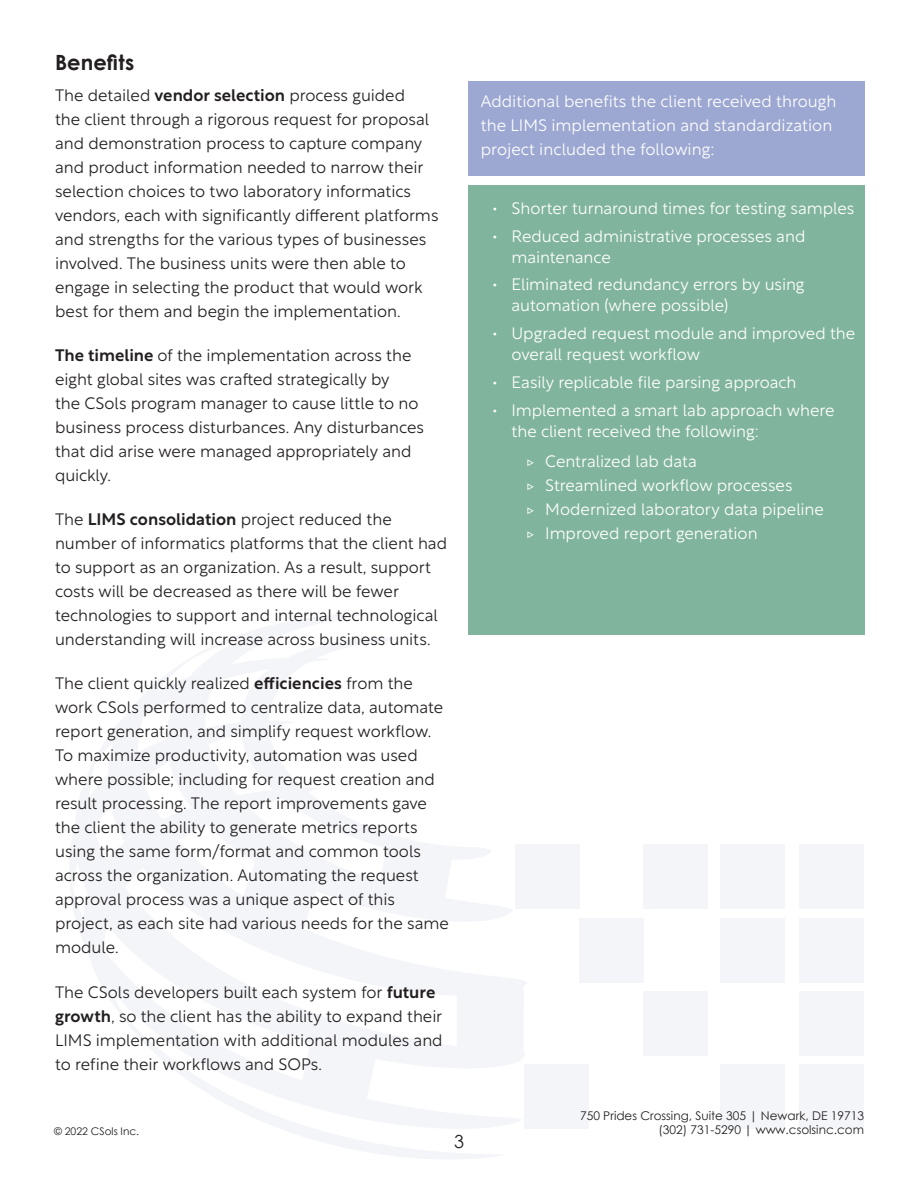
<style>
.page{position:relative;width:918px;height:1188px;background:#fff}
.page>*{position:absolute;margin:0;border:0;box-sizing:border-box;transform-origin:0 0}
.body1{font:700 21px "Century Gothic";letter-spacing:.005em;color:#231f20}
.t1{font:18px "Century Gothic";color:#231f20}
.body1-2{font:300 16.5px/24px "Rustica";letter-spacing:-.005em;color:#231f20}
.body1_white{font:300 16.5px/21px "Rustica";color:#fff}
.t2{font:12px "Century Gothic";color:#231f20}
.t3{font:10.5px "Century Gothic";color:#231f20}
.s1{font-weight:500}
</style>
<div class="page">
<div style="left:525px;top:1065px;width:64px;height:64px;background:#f3f5f9"></div>
<div style="left:800px;top:1065px;width:64px;height:64px;background:#f3f5f9"></div>
<div style="left:644px;top:991px;width:64px;height:65px;background:#f3f5f9"></div>
<div style="left:644px;top:845px;width:64px;height:64px;background:#f3f5f9"></div>
<div style="left:579px;top:918px;width:64px;height:64px;background:#f3f5f9"></div>
<div style="left:515px;top:845px;width:64px;height:64px;background:#f3f5f9"></div>
<div style="left:720px;top:918px;width:64px;height:64px;background:#f3f5f9"></div>
<div style="left:800px;top:918px;width:64px;height:64px;background:#f3f5f9"></div>
<div style="left:800px;top:991px;width:64px;height:65px;background:#f3f5f9"></div>
<div style="left:800px;top:845px;width:64px;height:64px;background:#f3f5f9"></div>
<div style="left:720px;top:1065px;width:64px;height:64px;background:#f3f5f9"></div>
<div style="left:720px;top:845px;width:64px;height:64px;background:#f3f5f9"></div>
<svg style="left:225px;top:609px;width:244px;height:32px"></svg>
<svg style="left:110px;top:641px;width:417px;height:343px"></svg>
<svg style="left:70px;top:735px;width:455px;height:348px"></svg>
<svg style="left:69px;top:855px;width:453px;height:270px;fill:#f3f5f9"></svg>
<svg style="left:101px;top:985px;width:405px;height:174px"></svg>
<div style="left:469px;top:185px;width:396px;height:450px;background:#80b49c"></div>
<div style="left:469px;top:81px;width:396px;height:95px;background:#9ca8d1"></div>
<p class="body1" style="left:55px;top:46px;width:81px">Benefits</p>
<p class="body1-2" style="left:55px;top:81px;width:385px">The detailed <span class="s1">vendor selection</span> process guided<br>the client through a rigorous request for proposal and demonstration process to capture company and product information needed to narrow their selection choices to two laboratory informatics vendors, each with significantly different platforms and strengths for the various types of businesses involved. The business units were then able to engage in selecting the product that would work best for them and begin the implementation.</p>
<p class="body1-2" style="left:55px;top:341px;width:371px"><span class="s1">The timeline</span> of the implementation across the eight global sites was crafted strategically by<br>the CSols program manager to cause little to no business process disturbances. Any disturbances that did arise were managed appropriately and quickly.</p>
<p class="body1-2" style="left:55px;top:505px;width:394px">The <span class="s1">LIMS consolidation</span> project reduced the number of informatics platforms that the client had to support as an organization. As a result, support costs will be decreased as there will be fewer technologies to support and internal technological understanding will increase across business units.</p>
<p class="body1-2" style="left:55px;top:670px;width:395px">The client quickly realized <span class="s1">efficiencies</span> from the work CSols performed to centralize data, automate report generation, and simplify request workflow.<br>To maximize productivity, automation was used where possible; including for request creation and result processing. The report improvements gave the client the ability to generate metrics reports using the same form/format and common tools across the organization. Automating the request approval process was a unique aspect of this project, as each site had various needs for the same module.</p>
<p class="body1-2" style="left:55px;top:978px;width:389px">The CSols developers built each system for <span class="s1">future growth</span>, so the client has the ability to expand their LIMS implementation with additional modules and to refine their workflows and SOPs.</p>
<p class="body1_white" style="left:481px;top:88px;width:357px;line-height:24px">Additional benefits the client received through the LIMS implementation and standardization project included the following:</p>
<p class="body1_white" style="left:492px;top:196px;width:364px">• Shorter turnaround times for testing samples</p>
<p class="body1_white" style="left:512px;top:223px;width:295px;text-indent:-20px">• Reduced administrative processes and maintenance</p>
<p class="body1_white" style="left:512px;top:272px;width:295px;text-indent:-20px">• Eliminated redundancy errors by using automation (where possible)</p>
<p class="body1_white" style="left:512px;top:321px;width:345px;text-indent:-20px">• Upgraded request module and improved the overall request workflow</p>
<p class="body1_white" style="left:492px;top:370px;width:306px">• Easily replicable file parsing approach</p>
<p class="body1_white" style="left:512px;top:397px;width:325px;text-indent:-20px">• Implemented a smart lab approach where the client received the following:</p>
<p class="body1_white" style="left:526px;top:449px;width:173px">▹ Centralized lab data</p>
<p class="body1_white" style="left:526px;top:473px;width:268px">▹ Streamlined workflow processes</p>
<p class="body1_white" style="left:526px;top:497px;width:300px">▹ Modernized laboratory data pipeline</p>
<p class="body1_white" style="left:526px;top:521px;width:233px">▹ Improved report generation</p>
<p class="t2" style="left:580px;top:1107px;width:285px">750 Prides Crossing, Suite 305 | Newark, DE 19713</p>
<p class="t3" style="left:54px;top:1124px;width:87px">© 2022 CSols Inc.</p>
<p class="t2" style="left:658px;top:1122px;width:207px">(302) 731-5290 | www.csolsinc.com</p>
<p class="t1" style="left:454px;top:1128px;width:11px">3</p>
</div>
